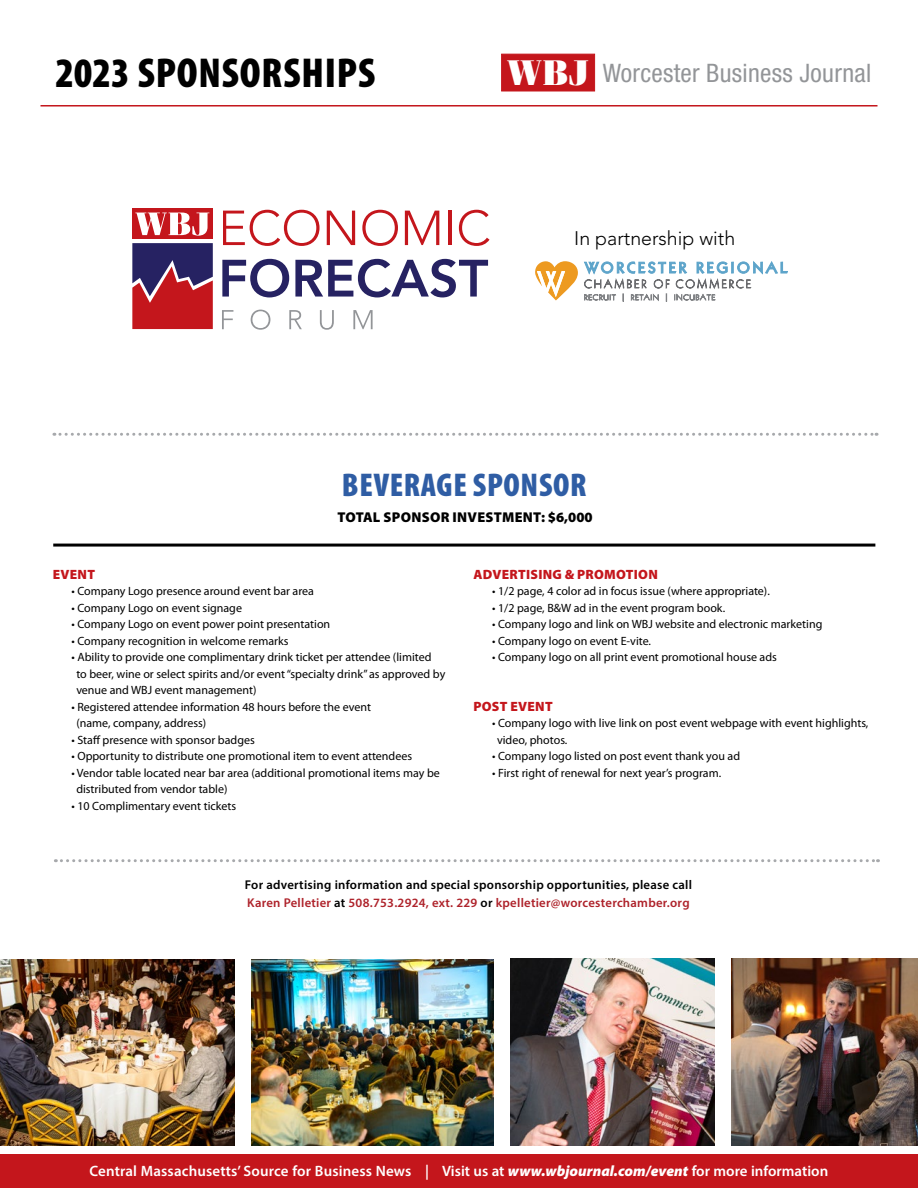
<style>
.page{position:relative;width:918px;height:1188px;background:#fff}
.page>*{position:absolute;margin:0;border:0;box-sizing:border-box;transform-origin:0 0}
.t1{font:900 condensed 42px "Myriad Pro";letter-spacing:.02em;color:#000}
.t2{font:900 condensed 33px "Myriad Pro";letter-spacing:.02em;color:#2f5da4}
.t3{font:condensed 25.5px "Helvetica Neue LT Std";letter-spacing:.01em;color:#939598}
.t4{font:300 19.5px "Avenir LT Std";color:#000}
.t5{font:600 15px "Myriad Pro";letter-spacing:.005em;color:#fff}
.t6{font:900 14.25px "Myriad Pro";letter-spacing:.02em;color:#000}
.t7{font:900 13.5px "Myriad Pro";letter-spacing:.02em;color:#c4161c}
.t8{font:600 12.75px/18px "Myriad Pro";letter-spacing:.02em;color:#000}
.t9{font:12px/16.5px "Myriad Pro";color:#000}
.s1{font-family:"Fenice Std";font-weight:900;font-stretch:normal;font-size:35.55px;color:#fff}
.s2{color:#ae222a}
.s3{font-weight:900;font-style:italic}
</style>
<div class="page">
<div style="left:0;top:1155px;width:918px;height:33px;background:#c4161c"></div>
<svg style="left:55px;top:859px;width:823px;height:3px"></svg>
<hr style="left:40px;top:105px;width:838px;height:2px;background:#c4161c">
<div style="left:501px;top:54px;width:94px;height:37px;background:#c4161c;border:1px solid #c4161c"></div>
<svg style="left:54px;top:433px;width:823px;height:3px"></svg>
<hr style="left:53px;top:544px;width:822px;height:3px;background:#000">
<svg style="left:223px;top:210px;width:97px;height:36px"></svg>
<svg style="left:327px;top:211px;width:28px;height:34px"></svg>
<svg style="left:362px;top:210px;width:36px;height:36px"></svg>
<svg style="left:405px;top:211px;width:34px;height:34px"></svg>
<hr style="left:448px;top:211px;width:4px;height:34px;background:#c4161c">
<svg style="left:459px;top:210px;width:31px;height:36px"></svg>
<svg style="left:222px;top:259px;width:67px;height:38px"></svg>
<svg style="left:295px;top:259px;width:193px;height:38px"></svg>
<svg style="left:132px;top:243px;width:81px;height:86px;background:#852a48"></svg>
<svg style="left:222px;top:310px;width:11px;height:19px"></svg>
<svg style="left:251px;top:310px;width:19px;height:20px"></svg>
<svg style="left:289px;top:310px;width:13px;height:19px"></svg>
<svg style="left:320px;top:310px;width:14px;height:20px"></svg>
<svg style="left:353px;top:310px;width:20px;height:19px"></svg>
<div style="left:132px;top:209px;width:81px;height:30px;background:#c4161c"></div>
<svg style="left:135px;top:213px;width:74px;height:23px"></svg>
<svg style="left:584px;top:262px;width:204px;height:39px"></svg>
<svg style="left:535px;top:261px;width:43px;height:39px"></svg>
<img style="left:0;top:959px;width:235px;height:186px">
<img style="left:252px;top:959px;width:242px;height:186px">
<img style="left:511px;top:958px;width:204px;height:188px">
<img style="left:732px;top:958px;width:186px;height:188px">
<h1 class="t1" style="left:55px;top:49px;width:321px">2023 SPONSORSHIPS</h1>
<h3 class="t3" style="left:508px;top:58px;width:364px"><span class="s1">WBJ</span> Worcester Business Journal</h3>
<h3 class="t4" style="left:574px;top:227px;width:162px">In partnership with</h3>
<h2 class="t2" style="left:342px;top:466px;width:246px">BEVERAGE SPONSOR</h2>
<p class="t6" style="left:337px;top:509px;width:257px">TOTAL SPONSOR INVESTMENT: $6,000</p>
<p class="t7" style="left:53px;top:566px;width:44px">EVENT</p>
<p class="t9" style="left:71px;top:583px;width:244px">• Company Logo presence around event bar area</p>
<p class="t9" style="left:71px;top:600px;width:172px">• Company Logo on event signage</p>
<p class="t9" style="left:71px;top:616px;width:260px">• Company Logo on event power point presentation</p>
<p class="t9" style="left:71px;top:633px;width:219px">• Company recognition in welcome remarks</p>
<p class="t9" style="left:76px;top:649px;width:370px;text-indent:-5px">• Ability to provide one complimentary drink ticket per attendee (limited<br>to beer, wine or select spirits and/or event “specialty drink” as approved by venue and WBJ event management)</p>
<p class="t9" style="left:76px;top:699px;width:296px;text-indent:-5px">• Registered attendee information 48 hours before the event (name, company, address)</p>
<p class="t9" style="left:71px;top:732px;width:185px">• Staff presence with sponsor badges</p>
<p class="t9" style="left:71px;top:748px;width:342px">• Opportunity to distribute one promotional item to event attendees</p>
<p class="t9" style="left:76px;top:765px;width:365px;text-indent:-5px">• Vendor table located near bar area (additional promotional items may be distributed from vendor table)</p>
<p class="t9" style="left:71px;top:798px;width:166px">• 10 Complimentary event tickets</p>
<p class="t7" style="left:473px;top:566px;width:186px">ADVERTISING &amp; PROMOTION</p>
<p class="t9" style="left:492px;top:583px;width:279px">• 1/2 page, 4 color ad in focus issue (where appropriate).</p>
<p class="t9" style="left:492px;top:600px;width:235px">• 1/2 page, B&amp;W ad in the event program book.</p>
<p class="t9" style="left:492px;top:616px;width:332px">• Company logo and link on WBJ website and electronic marketing</p>
<p class="t9" style="left:492px;top:633px;width:160px">• Company logo on event E-vite.</p>
<p class="t9" style="left:492px;top:649px;width:286px">• Company logo on all print event promotional house ads</p>
<p class="t7" style="left:473px;top:698px;width:81px">POST EVENT</p>
<p class="t9" style="left:497px;top:715px;width:373px;text-indent:-5px">• Company logo with live link on post event webpage with event highlights, video, photos.</p>
<p class="t9" style="left:492px;top:748px;width:249px">• Company logo listed on post event thank you ad</p>
<p class="t9" style="left:492px;top:765px;width:230px">• First right of renewal for next year’s program.</p>
<p class="t8" style="left:245px;top:876px;width:449px">For advertising information and special sponsorship opportunities, please call<br><span class="s2">Karen Pelletier</span> at <span class="s2">508.753.2924, ext. 229</span> or <span class="s2">kpelletier@worcesterchamber.org</span></p>
<p class="t5" style="left:89px;top:1162px;width:740px">Central Massachusetts’ Source for Business News | Visit us at <span class="s3">www.wbjournal.com/event</span> for more information</p>
</div>
